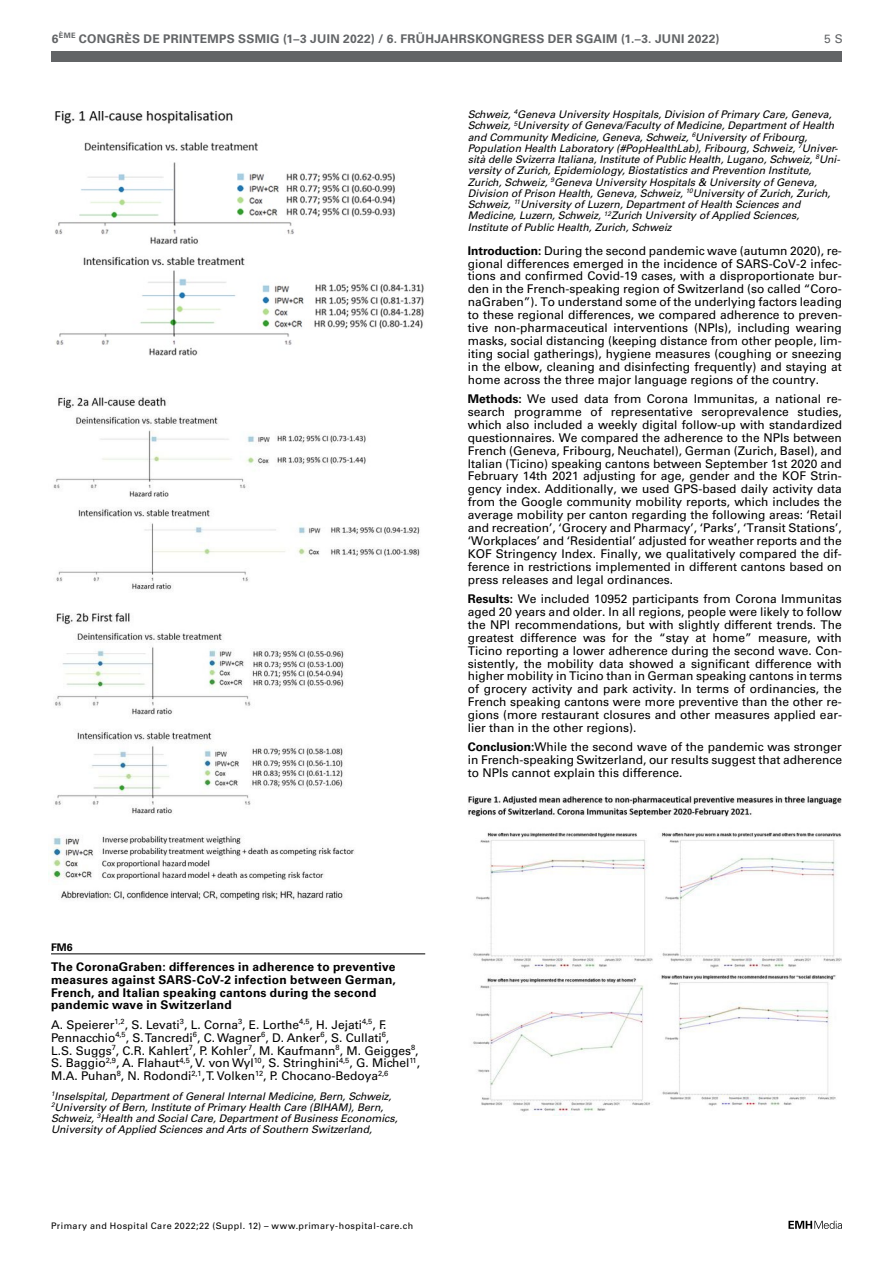
<style>
.page{position:relative;width:893px;height:1263px;background:#fff}
.page>*{position:absolute;margin:0;border:0;box-sizing:border-box;transform-origin:0 0}
.t1{font:12px/12.9px "Univers LT Std";color:#000;text-align:justify}
.t2{font:700 12px/12.9px "Univers LT Std";letter-spacing:.02em;color:#000}
.t3{font:700 12px "Univers LT Std";letter-spacing:.025em;color:#626466}
.t4{font:12px "Univers LT Std";color:#626466}
.t5{font:italic 10.5px/11.2px "Univers LT Std";color:#000}
.t6{font:700 10.5px "Univers LT Std";color:#000}
.t7{font:9px "Univers LT Std";letter-spacing:.05em;color:#000}
.s1{font-weight:700}
</style>
<div class="page">
<div style="left:51px;top:51px;width:791px;height:11px;background:#626466"></div>
<svg style="left:788px;top:1221px;width:54px;height:8px"></svg>
<hr style="left:51px;top:953px;width:374px;height:1px;background:#000">
<img style="left:55px;top:112px;width:369px;height:244px">
<img style="left:48px;top:397px;width:372px;height:503px">
<img style="left:468px;top:796px;width:374px;height:320px">
<p class="t3" style="left:52px;top:31px;width:669px">6<sup>ÈME</sup> CONGRÈS DE PRINTEMPS SSMIG (1–3 JUIN 2022) / 6. FRÜHJAHRSKONGRESS DER SGAIM (1.–3. JUNI 2022)</p>
<p class="t4" style="left:824px;top:31px;width:20px">5 S</p>
<p class="t5" style="left:468px;top:109px;width:374px">Schweiz, <sup>4</sup>Geneva University Hospitals, Division of Primary Care, Geneva, Schweiz, <sup>5</sup>University of Geneva/Faculty of Medicine, Department of Health and Community Medicine, Geneva, Schweiz, <sup>6</sup>University of Fribourg, Population Health Laboratory (#PopHealthLab), Fribourg, Schweiz, <sup>7</sup>Univer&shy;sità delle Svizerra Italiana, Institute of Public Health, Lugano, Schweiz, <sup>8</sup>Uni&shy;versity of Zurich, Epidemiology, Biostatistics and Prevention Institute, Zurich, Schweiz, <sup>9</sup>Geneva University Hospitals &amp; University of Geneva, Division of Prison Health, Geneva, Schweiz, <sup>10</sup>University of Zurich, Zurich, Schweiz, <sup>11</sup>University of Luzern, Department of Health Sciences and Medicine, Luzern, Schweiz, <sup>12</sup>Zurich University of Applied Sciences, Institute of Public Health, Zurich, Schweiz</p>
<p class="t1" style="left:468px;top:244px;width:376px"><span class="s1">Introduction:</span> During the second pandemic wave (autumn 2020), re&shy;gional differences emerged in the incidence of SARS-CoV-2 infec&shy;tions and confirmed Covid-19 cases, with a disproportionate bur&shy;den in the French-speaking region of Switzerland (so called “Coro&shy;naGraben”). To understand some of the underlying factors leading to these regional differences, we compared adherence to preven&shy;tive non-pharmaceutical interventions (NPIs), including wearing masks, social distancing (keeping distance from other people, lim&shy;iting social gatherings), hygiene measures (coughing or sneezing in the elbow, cleaning and disinfecting frequently) and staying at home across the three major language regions of the country.</p>
<p class="t1" style="left:468px;top:392px;width:376px"><span class="s1">Methods:</span> We used data from Corona Immunitas, a national re&shy;search programme of representative seroprevalence studies, which also included a weekly digital follow-up with standardized questionnaires. We compared the adherence to the NPIs between French (Geneva, Fribourg, Neuchatel), German (Zurich, Basel), and Italian (Ticino) speaking cantons between September 1st 2020 and February 14th 2021 adjusting for age, gender and the KOF Strin&shy;gency index. Additionally, we used GPS-based daily activity data from the Google community mobility reports, which includes the average mobility per canton regarding the following areas: ‘Retail and recreation’, ‘Grocery and Pharmacy’, ‘Parks’, ‘Transit Stations’, ‘Workplaces’ and ‘Residential’ adjusted for weather reports and the KOF Stringency Index. Finally, we qualitatively compared the dif&shy;ference in restrictions implemented in different cantons based on press releases and legal ordinances.</p>
<p class="t1" style="left:468px;top:592px;width:376px"><span class="s1">Results:</span> We included 10952 participants from Corona Immunitas aged 20 years and older. In all regions, people were likely to follow the NPI recommendations, but with slightly different trends. The greatest difference was for the “stay at home” measure, with Ticino reporting a lower adherence during the second wave. Con&shy;sistently, the mobility data showed a significant difference with higher mobility in Ticino than in German speaking cantons in terms of grocery activity and park activity. In terms of ordinancies, the French speaking cantons were more preventive than the other re&shy;gions (more restaurant closures and other measures applied ear&shy;lier than in the other regions).</p>
<p class="t1" style="left:468px;top:741px;width:376px"><span class="s1">Conclusion:</span>While the second wave of the pandemic was stronger in French-speaking Switzerland, our results suggest that adherence to NPIs cannot explain this difference.</p>
<p class="t6" style="left:51px;top:941px;width:23px">FM6</p>
<p class="t2" style="left:51px;top:960px;width:346px">The CoronaGraben: differences in adherence to preventive measures against SARS-CoV-2 infection between German, French, and Italian speaking cantons during the second pandemic wave in Switzerland</p>
<p class="t1" style="left:51px;top:1018px;width:371px;text-align:left">A. Speierer<sup>1,2</sup>, S. Levati<sup>3</sup>, L. Corna<sup>3</sup>, E. Lorthe<sup>4,5</sup>, H. Jejati<sup>4,5</sup>, F.<br>Pennacchio<sup>4,5</sup>, S. Tancredi<sup>6</sup>, C. Wagner<sup>6</sup>, D. Anker<sup>6</sup>, S. Cullati<sup>6</sup>,<br>L.S. Suggs<sup>7</sup>, C.R. Kahlert<sup>7</sup>, P. Kohler<sup>7</sup>, M. Kaufmann<sup>8</sup>, M. Geigges<sup>8</sup>, S. Baggio<sup>2,9</sup>, A. Flahaut<sup>4,5</sup>, V. von Wyl<sup>10</sup>, S. Stringhini<sup>4,5</sup>, G. Michel<sup>11</sup>, M.A. Puhan<sup>8</sup>, N. Rodondi<sup>2,1</sup>, T. Volken<sup>12</sup>, P. Chocano-Bedoya<sup>2,6</sup></p>
<p class="t5" style="left:51px;top:1090px;width:348px"><sup>1</sup>Inselspital, Department of General Internal Medicine, Bern, Schweiz, <sup>2</sup>University of Bern, Institute of Primary Health Care (BIHAM), Bern, Schweiz, <sup>3</sup>Health and Social Care, Department of Business Economics, University of Applied Sciences and Arts of Southern Switzerland,</p>
<p class="t7" style="left:51px;top:1220px;width:364px">Primary and Hospital Care 2022;22 (Suppl. 12) – www.primary-hospital-care.ch</p>
</div>
